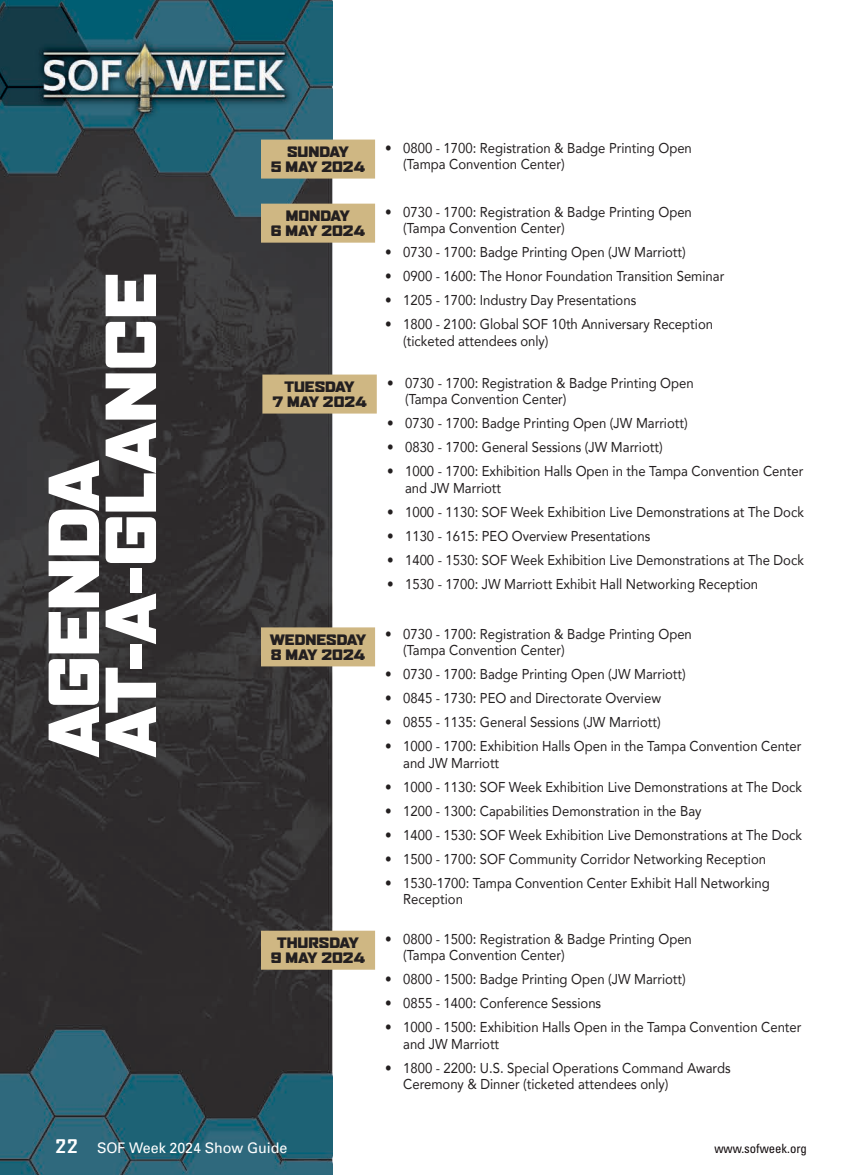
<style>
.page{position:relative;width:864px;height:1175px;background:#fff}
.page>*{position:absolute;margin:0;border:0;box-sizing:border-box;transform-origin:0 0}
.ExtendedLg{font:900 expanded 66px/57px "Agency FB";letter-spacing:-.01em;color:#fff}
.t1{font:700 18px "Agency FB";color:#fff;scale:1.33 1}
.t2{font:14.55px "Univers";letter-spacing:-.005em;color:#fff}
.body_text{font:14.25px/16.5px "Avenir";color:#231f20;scale:.92 1}
.Dates{font:900 expanded 13.8px/15px "Agency FB";color:#231f20;text-align:center}
.t3{font:condensed 12.75px "Univers";color:#130c0e}
</style>
<div class="page">
<img style="left:0;top:0;width:332px;height:1174px">
<div style="left:262px;top:140px;width:112px;height:38px;background:#cfb783"></div>
<div style="left:262px;top:204px;width:112px;height:38px;background:#cfb783"></div>
<div style="left:261px;top:204px;width:114px;height:39px;border:2px solid #cfb783"></div>
<div style="left:263px;top:375px;width:113px;height:38px;background:#cfb783"></div>
<div style="left:262px;top:374px;width:115px;height:39px;border:2px solid #cfb783"></div>
<div style="left:262px;top:628px;width:112px;height:37px;background:#cfb783"></div>
<div style="left:261px;top:627px;width:114px;height:39px;border:2px solid #cfb783"></div>
<div style="left:262px;top:931px;width:112px;height:38px;background:#cfb783"></div>
<div style="left:261px;top:930px;width:114px;height:39px;border:2px solid #cfb783"></div>
<p class="ExtendedLg" style="left:46px;top:757px;width:486px;rotate:-90deg">AGENDA<br>AT-A-GLANCE</p>
<p class="Dates" style="left:271px;top:144px;width:96px">SUNDAY<br>5 MAY 2024</p>
<p class="Dates" style="left:271px;top:208px;width:96px">MONDAY<br>6 MAY 2024</p>
<p class="Dates" style="left:272px;top:379px;width:96px">TUESDAY<br>7 MAY 2024</p>
<p class="Dates" style="left:270px;top:632px;width:98px;text-align:left">WEDNESDAY<br>8 MAY 2024</p>
<p class="Dates" style="left:271px;top:935px;width:96px">THURSDAY<br>9 MAY 2024</p>
<p class="body_text" style="left:403px;top:139px;width:315px;text-indent:-18px">• 0800 - 1700: Registration &amp; Badge Printing Open (Tampa Convention Center)</p>
<p class="body_text" style="left:403px;top:203px;width:315px;text-indent:-18px">• 0730 - 1700: Registration &amp; Badge Printing Open (Tampa Convention Center)</p>
<p class="body_text" style="left:385px;top:244px;width:328px">• 0730 - 1700: Badge Printing Open (JW Marriott)</p>
<p class="body_text" style="left:385px;top:268px;width:370px">• 0900 - 1600: The Honor Foundation Transition Seminar</p>
<p class="body_text" style="left:385px;top:292px;width:274px">• 1205 - 1700: Industry Day Presentations</p>
<p class="body_text" style="left:403px;top:316px;width:338px;text-indent:-18px">• 1800 - 2100: Global SOF 10th Anniversary Reception (ticketed attendees only)</p>
<p class="body_text" style="left:405px;top:374px;width:315px;text-indent:-18px">• 0730 - 1700: Registration &amp; Badge Printing Open (Tampa Convention Center)</p>
<p class="body_text" style="left:387px;top:414px;width:328px">• 0730 - 1700: Badge Printing Open (JW Marriott)</p>
<p class="body_text" style="left:387px;top:438px;width:301px">• 0830 - 1700: General Sessions (JW Marriott)</p>
<p class="body_text" style="left:405px;top:462px;width:434px;text-indent:-18px">• 1000 - 1700: Exhibition Halls Open in the Tampa Convention Center and JW Marriott</p>
<p class="body_text" style="left:387px;top:503px;width:455px">• 1000 - 1130: SOF Week Exhibition Live Demonstrations at The Dock</p>
<p class="body_text" style="left:387px;top:527px;width:288px">• 1130 - 1615: PEO Overview Presentations</p>
<p class="body_text" style="left:387px;top:551px;width:455px">• 1400 - 1530: SOF Week Exhibition Live Demonstrations at The Dock</p>
<p class="body_text" style="left:387px;top:575px;width:405px">• 1530 - 1700: JW Marriott Exhibit Hall Networking Reception</p>
<p class="body_text" style="left:403px;top:625px;width:315px;text-indent:-18px">• 0730 - 1700: Registration &amp; Badge Printing Open (Tampa Convention Center)</p>
<p class="body_text" style="left:385px;top:665px;width:328px">• 0730 - 1700: Badge Printing Open (JW Marriott)</p>
<p class="body_text" style="left:385px;top:689px;width:301px">• 0845 - 1730: PEO and Directorate Overview</p>
<p class="body_text" style="left:385px;top:713px;width:301px">• 0855 - 1135: General Sessions (JW Marriott)</p>
<p class="body_text" style="left:403px;top:737px;width:434px;text-indent:-18px">• 1000 - 1700: Exhibition Halls Open in the Tampa Convention Center and JW Marriott</p>
<p class="body_text" style="left:385px;top:778px;width:455px">• 1000 - 1130: SOF Week Exhibition Live Demonstrations at The Dock</p>
<p class="body_text" style="left:385px;top:802px;width:345px">• 1200 - 1300: Capabilities Demonstration in the Bay</p>
<p class="body_text" style="left:385px;top:826px;width:455px">• 1400 - 1530: SOF Week Exhibition Live Demonstrations at The Dock</p>
<p class="body_text" style="left:385px;top:850px;width:416px">• 1500 - 1700: SOF Community Corridor Networking Reception</p>
<p class="body_text" style="left:403px;top:874px;width:400px;text-indent:-18px">• 1530-1700: Tampa Convention Center Exhibit Hall Networking<br>Reception</p>
<p class="body_text" style="left:403px;top:930px;width:315px;text-indent:-18px">• 0800 - 1500: Registration &amp; Badge Printing Open (Tampa Convention Center)</p>
<p class="body_text" style="left:385px;top:970px;width:328px">• 0800 - 1500: Badge Printing Open (JW Marriott)</p>
<p class="body_text" style="left:385px;top:994px;width:236px">• 0855 - 1400: Conference Sessions</p>
<p class="body_text" style="left:403px;top:1018px;width:434px;text-indent:-18px">• 1000 - 1500: Exhibition Halls Open in the Tampa Convention Center and JW Marriott</p>
<p class="body_text" style="left:403px;top:1059px;width:357px;text-indent:-18px">• 1800 - 2200: U.S. Special Operations Command Awards<br>Ceremony &amp; Dinner (ticketed attendees only)</p>
<p class="t1" style="left:56px;top:1135px;width:18px">22</p>
<p class="t2" style="left:97px;top:1139px;width:192px">SOF Week 2024 Show Guide</p>
<p class="t3" style="left:714px;top:1140px;width:94px">www.sofweek.org</p>
</div>
